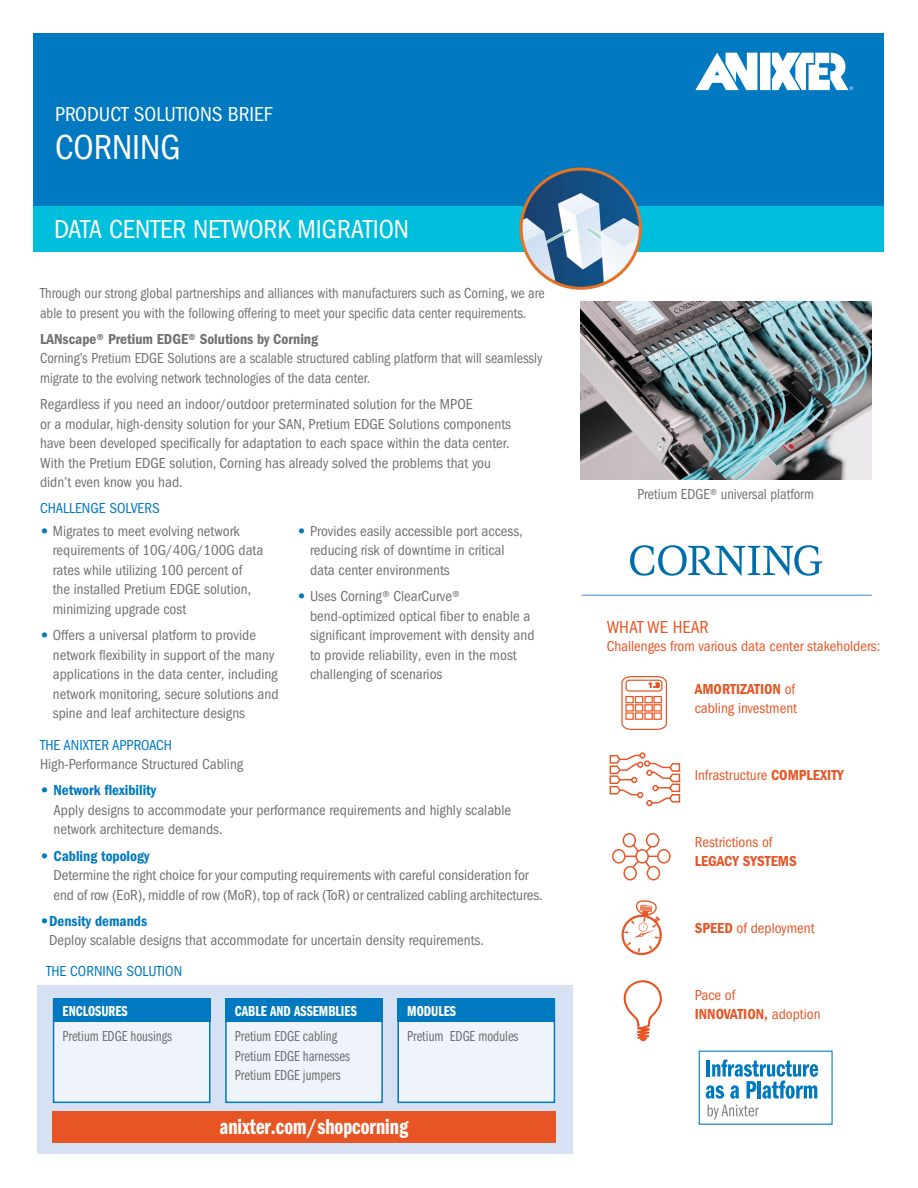
<style>
.page{position:relative;width:918px;height:1188px;background:#fff}
.page>*{position:absolute;margin:0;border:0;box-sizing:border-box;transform-origin:0 0}
.t1{font:condensed 36px "ITC Franklin Gothic Std";color:#fff}
.t2{font:condensed 27px "ITC Franklin Gothic Std";color:#fff}
.t3{font:22.5px "ITC Franklin Gothic Std Dm Cp";color:#fff}
.t4{font:condensed 21px "ITC Franklin Gothic Std";color:#fff}
.t5{font:condensed 18px "ITC Franklin Gothic Std";color:#e75525}
.t6{font:condensed 15px/19.5px "ITC Franklin Gothic Std";color:#717073}
.t7{font:condensed 15px/19.5px "ITC Franklin Gothic Std";color:#717073;scale:.95 1}
.t8{font:condensed 15px "ITC Franklin Gothic Std";color:#e75525}
.t9{font:15px/19.5px "ITC Franklin Gothic Std Bk Cp";color:#717073}
.t10{font:condensed 15px "ITC Franklin Gothic Std";color:#0079c1}
.t11{font:15px "ITC Franklin Gothic Std Dm Cd";color:#0079c1}
.t12{font:15px "ITC Franklin Gothic Std Dm Cd";color:#e75525}
.t13{font:15px "ITC Franklin Gothic Std Dm Cd";color:#717073}
.t14{font:15px "ITC Franklin Gothic Std Dm Cp";color:#fff}
.s1{font-family:"ITC Franklin Gothic Std Hvy";font-stretch:normal;color:#0079c1}
.s2{font-family:"ITC Franklin Gothic Std Hvy"}
.s3{font-family:"ITC Franklin Gothic Std";font-stretch:condensed}
.s4{font-family:"ITC Franklin Gothic Std Dm Cd";font-stretch:normal}
</style>
<div class="page">
<svg style="left:630px;top:545px;width:192px;height:31px"></svg>
<img style="left:580px;top:301px;width:292px;height:179px">
<div style="left:38px;top:985px;width:535px;height:169px;background:#d6e2f4"></div>
<div style="left:54px;top:1000px;width:156px;height:102px;background:#eff4fa"></div>
<div style="left:53px;top:999px;width:157px;height:104px;border:2px solid #0079c1"></div>
<div style="left:226px;top:1000px;width:156px;height:102px;background:#eff4fa"></div>
<div style="left:225px;top:999px;width:158px;height:104px;border:2px solid #0079c1"></div>
<div style="left:398px;top:1000px;width:156px;height:102px;background:#eff4fa"></div>
<div style="left:397px;top:999px;width:158px;height:104px;border:2px solid #0079c1"></div>
<div style="left:53px;top:998px;width:157px;height:24px;background:#0079c1"></div>
<div style="left:225px;top:998px;width:158px;height:24px;background:#0079c1"></div>
<div style="left:397px;top:998px;width:158px;height:24px;background:#0079c1"></div>
<div style="left:52px;top:1111px;width:504px;height:32px;background:#e75525"></div>
<hr style="left:582px;top:595px;width:290px;height:1px;background:#7cacdc">
<svg style="left:706px;top:1060px;width:112px;height:39px"></svg>
<svg style="left:708px;top:1105px;width:51px;height:14px"></svg>
<svg style="left:624px;top:980px;width:38px;height:62px"></svg>
<svg style="left:621px;top:900px;width:41px;height:56px"></svg>
<hr style="left:616px;top:856px;width:49px;height:1px;background:#e75525">
<svg style="left:627px;top:839px;width:30px;height:36px"></svg>
<svg style="left:613px;top:850px;width:12px;height:13px"></svg>
<div style="left:612px;top:849px;width:14px;height:15px;border:1px solid #e75525;border-radius:50%"></div>
<svg style="left:658px;top:850px;width:12px;height:13px"></svg>
<div style="left:657px;top:849px;width:14px;height:15px;border:1px solid #e75525;border-radius:50%"></div>
<svg style="left:624px;top:867px;width:12px;height:13px"></svg>
<div style="left:623px;top:866px;width:14px;height:14px;border:1px solid #e75525;border-radius:50%"></div>
<div style="left:647px;top:867px;width:12px;height:13px;background:#fff;border-radius:50%"></div>
<div style="left:647px;top:866px;width:13px;height:14px;border:1px solid #e75525;border-radius:50%"></div>
<svg style="left:623px;top:834px;width:12px;height:13px"></svg>
<div style="left:623px;top:833px;width:13px;height:15px;border:1px solid #e75525;border-radius:50%"></div>
<svg style="left:647px;top:834px;width:12px;height:13px"></svg>
<div style="left:646px;top:833px;width:13px;height:15px;border:1px solid #e75525;border-radius:50%"></div>
<svg style="left:636px;top:850px;width:12px;height:13px"></svg>
<div style="left:635px;top:849px;width:14px;height:15px;border:1px solid #e75525;border-radius:50%"></div>
<div style="left:639px;top:752px;width:7px;height:7px;border:1px solid #e75525;border-radius:50%"></div>
<svg style="left:609px;top:753px;width:72px;height:51px"></svg>
<div style="left:646px;top:800px;width:7px;height:6px;border:1px solid #e75525;border-radius:50%"></div>
<svg style="left:621px;top:676px;width:46px;height:54px"></svg>
<div style="left:34px;top:34px;width:850px;height:172px;background:#0079c1"></div>
<div style="left:34px;top:206px;width:850px;height:45px;background:#00bfdc"></div>
<img style="left:521px;top:169px;width:119px;height:119px;border-radius:60px">
<div style="left:520px;top:168px;width:122px;height:122px;border:3px solid #e57224;border-radius:50%"></div>
<div style="left:760px;top:53px;width:11px;height:37px;background:#fff"></div>
<svg style="left:695px;top:53px;width:62px;height:37px"></svg>
<svg style="left:772px;top:53px;width:81px;height:37px"></svg>
<h3 class="t4" style="left:55px;top:102px;width:219px">PRODUCT SOLUTIONS BRIEF</h3>
<h1 class="t1" style="left:55px;top:127px;width:127px">CORNING</h1>
<h2 class="t2" style="left:54px;top:214px;width:357px">DATA CENTER NETWORK MIGRATION</h2>
<p class="t7" style="left:40px;top:283px;width:533px">Through our strong global partnerships and alliances with manufacturers such as Corning, we are able to present you with the following offering to meet your specific data center requirements.</p>
<p class="t13" style="left:40px;top:330px;width:279px">LANscape® Pretium EDGE® Solutions by Corning</p>
<p class="t7" style="left:40px;top:349px;width:530px">Corning’s Pretium EDGE Solutions are a scalable structured cabling platform that will seamlessly migrate to the evolving network technologies of the data center.</p>
<p class="t6" style="left:40px;top:394px;width:473px">Regardless if you need an indoor/outdoor preterminated solution for the MPOE<br>or a modular, high-density solution for your SAN, Pretium EDGE Solutions components have been developed specifically for adaptation to each space within the data center.<br>With the Pretium EDGE solution, Corning has already solved the problems that you didn’t even know you had.</p>
<p class="t10" style="left:40px;top:500px;width:121px">CHALLENGE SOLVERS</p>
<p class="t6" style="left:53px;top:521px;width:212px;text-indent:-13px"><span class="s1">•</span> Migrates to meet evolving network requirements of 10G/40G/100G data rates while utilizing 100 percent of the installed Pretium EDGE solution, minimizing upgrade cost</p>
<p class="t6" style="left:53px;top:625px;width:227px;text-indent:-13px"><span class="s1">•</span> Offers a universal platform to provide network flexibility in support of the many applications in the data center, including network monitoring, secure solutions and spine and leaf architecture designs</p>
<p class="t6" style="left:310px;top:521px;width:214px;text-indent:-13px"><span class="s1">•</span> Provides easily accessible port access, reducing risk of downtime in critical data center environments</p>
<p class="t6" style="left:310px;top:586px;width:226px;text-indent:-13px"><span class="s1">•</span> Uses Corning® ClearCurve® bend-optimized optical fiber to enable a significant improvement with density and to provide reliability, even in the most challenging of scenarios</p>
<p class="t10" style="left:40px;top:736px;width:134px">THE ANIXTER APPROACH</p>
<p class="t6" style="left:40px;top:754px;width:205px">High-Performance Structured Cabling</p>
<p class="t11" style="left:40px;top:782px;width:118px"><span class="s2">•</span> Network flexibility</p>
<p class="t6" style="left:54px;top:800px;width:459px">Apply designs to accommodate your performance requirements and highly scalable network architecture demands.</p>
<p class="t11" style="left:40px;top:847px;width:111px"><span class="s2">•</span> Cabling topology</p>
<p class="t6" style="left:54px;top:865px;width:491px">Determine the right choice for your computing requirements with careful consideration for end of row (EoR), middle of row (MoR), top of rack (ToR) or centralized cabling architectures.</p>
<p class="t11" style="left:40px;top:912px;width:109px"><span class="s2">•</span>Density demands</p>
<p class="t6" style="left:49px;top:931px;width:436px">Deploy scalable designs that accommodate for uncertain density requirements.</p>
<p class="t10" style="left:46px;top:963px;width:138px">THE CORNING SOLUTION</p>
<p class="t14" style="left:63px;top:1002px;width:67px">ENCLOSURES</p>
<p class="t14" style="left:235px;top:1002px;width:123px">CABLE AND ASSEMBLIES</p>
<p class="t14" style="left:407px;top:1002px;width:50px">MODULES</p>
<p class="t9" style="left:63px;top:1027px;width:111px">Pretium EDGE housings</p>
<p class="t9" style="left:235px;top:1027px;width:117px">Pretium EDGE cabling<br>Pretium EDGE harnesses<br>Pretium EDGE jumpers</p>
<p class="t9" style="left:407px;top:1027px;width:113px">Pretium EDGE modules</p>
<h3 class="t3" style="left:220px;top:1114px;width:190px">anixter.com/shopcorning</h3>
<p class="t7" style="left:637px;top:484px;width:187px">Pretium EDGE® universal platform</p>
<p class="t5" style="left:607px;top:617px;width:104px">WHAT WE HEAR</p>
<p class="t8" style="left:607px;top:638px;width:275px">Challenges from various data center stakeholders:</p>
<p class="t12" style="left:695px;top:680px;width:102px">AMORTIZATION <span class="s3">of</span></p>
<p class="t8" style="left:695px;top:700px;width:104px">cabling investment</p>
<p class="t8" style="left:695px;top:767px;width:151px">Infrastructure <span class="s4">COMPLEXITY</span></p>
<p class="t8" style="left:695px;top:833px;width:79px">Restrictions of</p>
<p class="t12" style="left:695px;top:853px;width:104px">LEGACY SYSTEMS</p>
<p class="t8" style="left:695px;top:920px;width:121px"><span class="s4">SPEED</span> of deployment</p>
<p class="t8" style="left:695px;top:986px;width:42px">Pace of</p>
<p class="t12" style="left:695px;top:1006px;width:127px">INNOVATION, <span class="s3">adoption</span></p>
</div>
